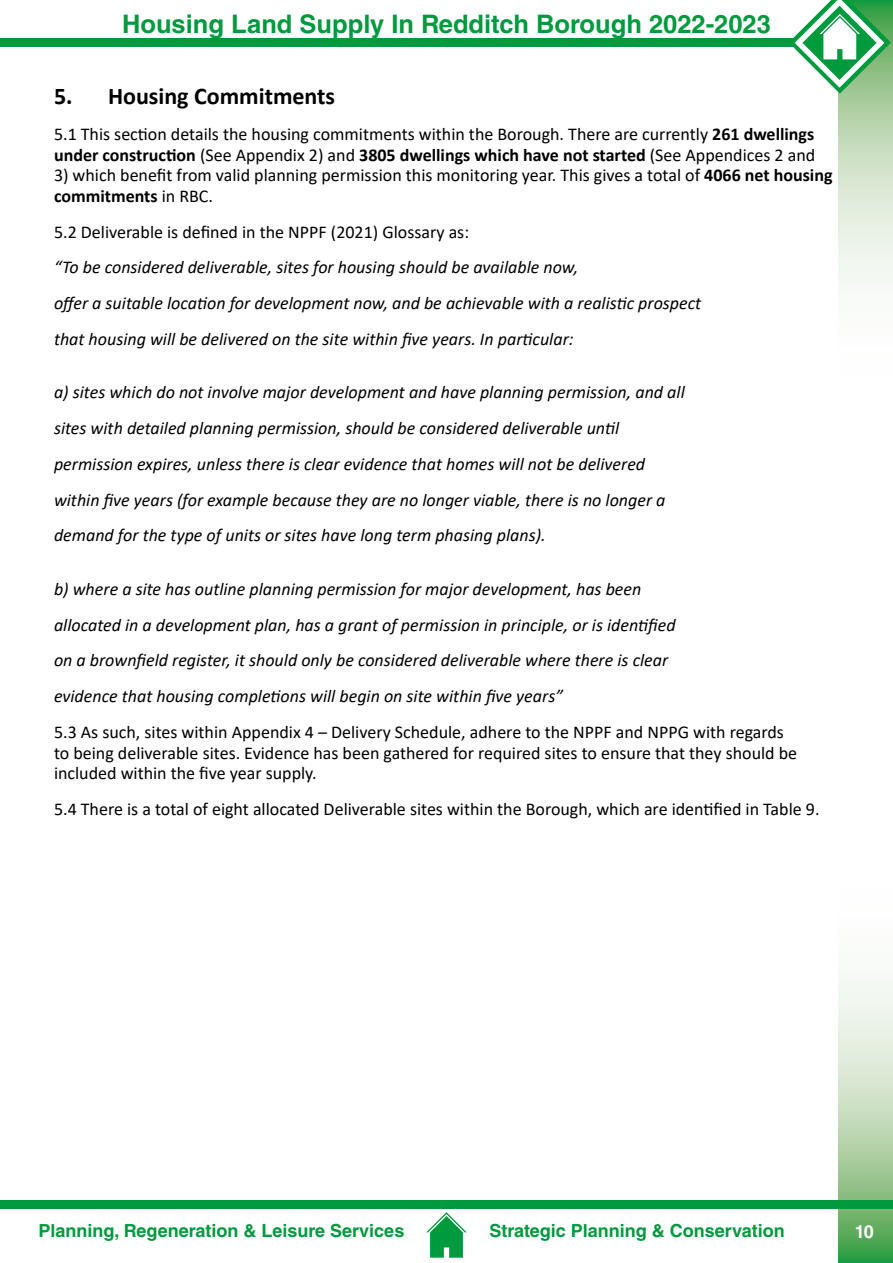
<style>
.page{position:relative;width:893px;height:1263px;background:#fff}
.page>*{position:absolute;margin:0;border:0;box-sizing:border-box;transform-origin:0 0}
.t1{font:700 25.5px "Helvetica LT Std";color:#009a3e}
.t2{font:700 24px "Calibri";color:#000}
.t3{font:italic 18px "Calibri";color:#000}
.t4{font:18px/20.7px "Calibri";color:#000}
.t5{font:700 18px "Helvetica LT Std";color:#009a3e}
.t6{font:700 18px "Helvetica LT Std";color:#fff}
.s1{font-weight:700}
</style>
<div class="page">
<svg style="left:839px;top:0;width:54px;height:285px;background:#d3e4cd"></svg>
<svg style="left:839px;top:979px;width:54px;height:284px;background:#b4d5b0"></svg>
<div style="left:0;top:39px;width:834px;height:8px;background:#009a3e"></div>
<svg style="left:789px;top:0;width:102px;height:94px"></svg>
<div style="left:0;top:1200px;width:893px;height:9px;background:#009a3e"></div>
<svg style="left:426px;top:1212px;width:41px;height:46px"></svg>
<h1 class="t1" style="left:122px;top:8px;width:650px">Housing Land Supply In Redditch Borough 2022-2023</h1>
<p class="t2" style="left:54px;top:79px;width:283px">5. Housing Commitments</p>
<p class="t4" style="left:54px;top:123px;width:763px">5.1 This section details the housing commitments within the Borough. There are currently <span class="s1">261 dwellings under construction</span> (See Appendix 2) and <span class="s1">3805 dwellings which have not started</span> (See Appendices 2 and</p>
<p class="t4" style="left:54px;top:164px;width:780px">3) which benefit from valid planning permission this monitoring year. This gives a total of <span class="s1">4066 net housing commitments</span> in RBC.</p>
<p class="t4" style="left:54px;top:221px;width:417px">5.2 Deliverable is defined in the NPPF (2021) Glossary as:</p>
<p class="t3" style="left:54px;top:255px;width:526px">“To be considered deliverable, sites for housing should be available now,</p>
<p class="t3" style="left:54px;top:291px;width:649px">offer a suitable location for development now, and be achievable with a realistic prospect</p>
<p class="t3" style="left:54px;top:326px;width:521px">that housing will be delivered on the site within five years. In particular:</p>
<p class="t3" style="left:54px;top:380px;width:632px">a) sites which do not involve major development and have planning permission, and all</p>
<p class="t3" style="left:54px;top:416px;width:567px">sites with detailed planning permission, should be considered deliverable until</p>
<p class="t3" style="left:54px;top:451px;width:593px">permission expires, unless there is clear evidence that homes will not be delivered</p>
<p class="t3" style="left:54px;top:487px;width:613px">within five years (for example because they are no longer viable, there is no longer a</p>
<p class="t3" style="left:54px;top:523px;width:493px">demand for the type of units or sites have long term phasing plans).</p>
<p class="t3" style="left:54px;top:576px;width:589px">b) where a site has outline planning permission for major development, has been</p>
<p class="t3" style="left:54px;top:612px;width:623px">allocated in a development plan, has a grant of permission in principle, or is identified</p>
<p class="t3" style="left:54px;top:648px;width:616px">on a brownfield register, it should only be considered deliverable where there is clear</p>
<p class="t3" style="left:54px;top:684px;width:510px">evidence that housing completions will begin on site within five years”</p>
<p class="t4" style="left:54px;top:721px;width:745px">5.3 As such, sites within Appendix 4 – Delivery Schedule, adhere to the NPPF and NPPG with regards to being deliverable sites. Evidence has been gathered for required sites to ensure that they should be included within the five year supply.</p>
<p class="t4" style="left:54px;top:798px;width:767px">5.4 There is a total of eight allocated Deliverable sites within the Borough, which are identified in Table 9.</p>
<p class="t5" style="left:39px;top:1219px;width:367px">Planning, Regeneration &amp; Leisure Services</p>
<p class="t5" style="left:489px;top:1219px;width:297px">Strategic Planning &amp; Conservation</p>
<p class="t6" style="left:855px;top:1221px;width:21px">10</p>
</div>
